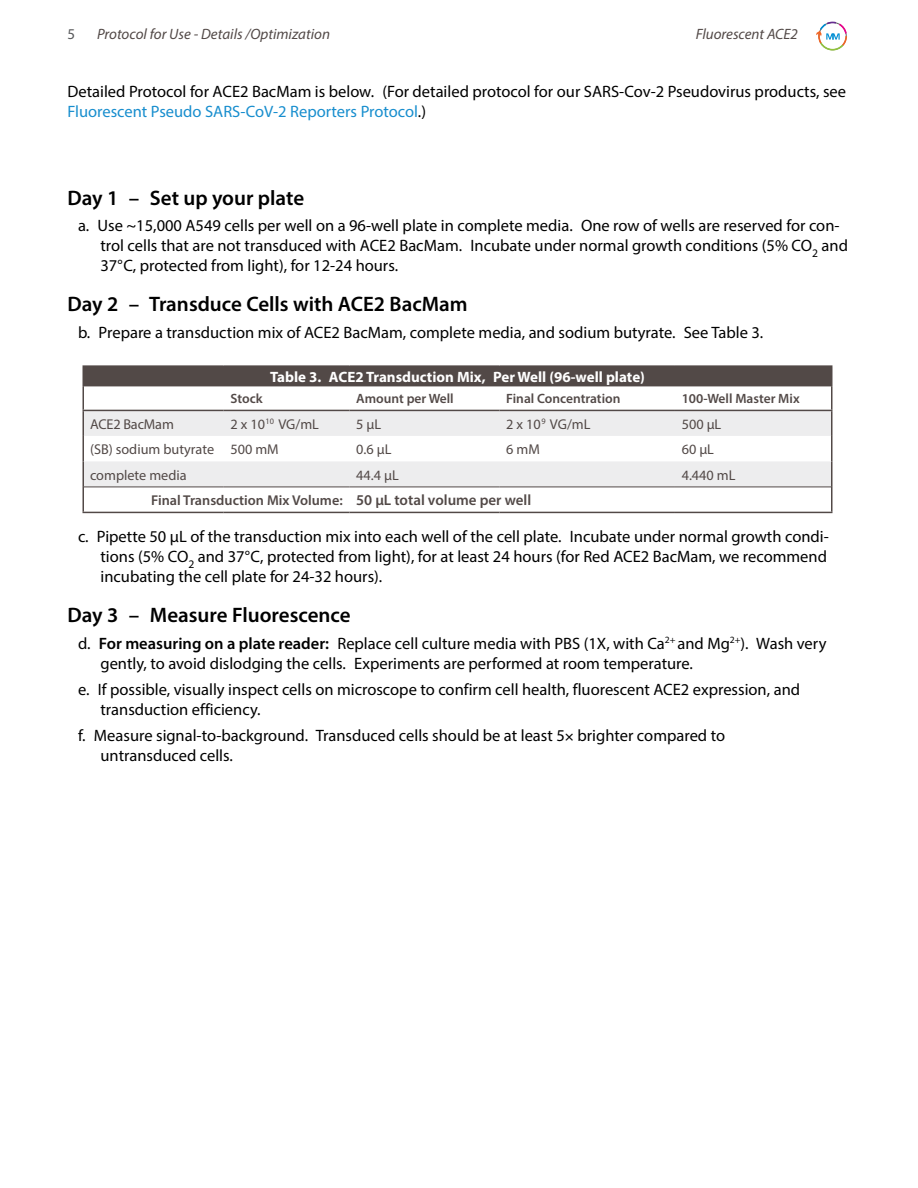
<style>
.page{position:relative;width:918px;height:1188px;background:#fff}
.page>*{position:absolute;margin:0;border:0;box-sizing:border-box;transform-origin:0 0}
.H2_Sub_Section{font:600 21px "Myriad Pro";color:#000}
.Body_Text{font:16.5px/19.8px "Myriad Pro";color:#000}
.Running_Head{font:italic 15px "Myriad Pro";color:#524947}
.TBL_Header-reactions{font:700 15px "Myriad Pro";color:#fff}
.TBL_Cell_Body{font:600 15px "Myriad Pro";color:#524947}
.t1{font:15px "Myriad Pro";color:#58595b}
.TBL_Cell_Body-2{font:14.25px "Myriad Pro";color:#524947}
.TBL_Cell_Body-3{font:600 14.25px "Myriad Pro";color:#524947}
.TBL_Cell_Body-4{font:600 13.5px "Myriad Pro";color:#524947}
.s1{color:#188ece}
.s2{font-weight:600}
</style>
<div class="page">
<svg style="left:816px;top:21px;width:31px;height:30px"></svg>
<div style="left:83px;top:366px;width:749px;height:20px;background:#524947"></div>
<svg style="left:84px;top:386px;width:747px;height:126px"></svg>
<svg style="left:84px;top:411px;width:747px;height:76px;fill:#ededee"></svg>
<hr style="left:82px;top:386px;width:2px;height:24px;background:#524947">
<hr style="left:82px;top:410px;width:142px;height:1px;background:#524947">
<hr style="left:82px;top:411px;width:2px;height:25px;background:#524947">
<hr style="left:224px;top:410px;width:126px;height:1px;background:#524947">
<hr style="left:350px;top:410px;width:150px;height:1px;background:#524947">
<hr style="left:500px;top:410px;width:175px;height:1px;background:#524947">
<hr style="left:675px;top:410px;width:158px;height:1px;background:#524947">
<hr style="left:82px;top:436px;width:2px;height:25px;background:#524947">
<hr style="left:675px;top:512px;width:158px;height:1px;background:#524947">
<hr style="left:82px;top:365px;width:142px;height:2px;background:#524947">
<svg style="left:82px;top:367px;width:1px;height:19px"></svg>
<hr style="left:224px;top:365px;width:126px;height:2px;background:#524947">
<hr style="left:350px;top:365px;width:150px;height:2px;background:#524947">
<hr style="left:500px;top:365px;width:175px;height:2px;background:#524947">
<hr style="left:675px;top:365px;width:158px;height:2px;background:#524947">
<hr style="left:82px;top:487px;width:2px;height:25px;background:#524947">
<hr style="left:82px;top:512px;width:142px;height:1px;background:#524947">
<hr style="left:224px;top:512px;width:126px;height:1px;background:#524947">
<hr style="left:350px;top:512px;width:150px;height:1px;background:#524947">
<hr style="left:500px;top:512px;width:175px;height:1px;background:#524947">
<hr style="left:82px;top:461px;width:2px;height:26px;background:#524947">
<svg style="left:831px;top:386px;width:1px;height:126px"></svg>
<hr style="left:84px;top:487px;width:140px;height:1px;background:#524947">
<hr style="left:224px;top:487px;width:126px;height:1px;background:#524947">
<hr style="left:350px;top:487px;width:150px;height:1px;background:#524947">
<hr style="left:500px;top:487px;width:175px;height:1px;background:#524947">
<hr style="left:675px;top:487px;width:156px;height:1px;background:#524947">
<p class="t1" style="left:68px;top:25px;width:9px">5</p>
<p class="Running_Head" style="left:97px;top:25px;width:234px">Protocol for Use - Details /Optimization</p>
<p class="Running_Head" style="left:696px;top:25px;width:104px">Fluorescent ACE2</p>
<p class="Body_Text" style="left:68px;top:82px;width:780px">Detailed Protocol for ACE2 BacMam is below. (For detailed protocol for our SARS-Cov-2 Pseudovirus products, see<br><span class="s1">Fluorescent Pseudo SARS-CoV-2 Reporters Protocol</span>.)</p>
<p class="H2_Sub_Section" style="left:68px;top:184px;width:238px">Day 1 – Set up your plate</p>
<p class="Body_Text" style="left:100px;top:216px;width:749px;text-indent:-22px">a. Use ~15,000 A549 cells per well on a 96-well plate in complete media. One row of wells are reserved for con&shy;trol cells that are not transduced with ACE2 BacMam. Incubate under normal growth conditions (5% CO<sub>2</sub> and<br>37°C, protected from light), for 12-24 hours.</p>
<p class="H2_Sub_Section" style="left:68px;top:291px;width:402px">Day 2 – Transduce Cells with ACE2 BacMam</p>
<p class="Body_Text" style="left:78px;top:322px;width:687px">b. Prepare a transduction mix of ACE2 BacMam, complete media, and sodium butyrate. See Table 3.</p>
<p class="TBL_Header-reactions" style="left:270px;top:367px;width:376px">Table 3. ACE2 Transduction Mix, Per Well (96-well plate)</p>
<p class="TBL_Cell_Body-4" style="left:230px;top:390px;width:34px">Stock</p>
<p class="TBL_Cell_Body-4" style="left:356px;top:390px;width:99px">Amount per Well</p>
<p class="TBL_Cell_Body-4" style="left:506px;top:390px;width:116px">Final Concentration</p>
<p class="TBL_Cell_Body-4" style="left:682px;top:390px;width:119px">100-Well Master Mix</p>
<p class="TBL_Cell_Body-2" style="left:90px;top:415px;width:85px">ACE2 BacMam</p>
<p class="TBL_Cell_Body-2" style="left:230px;top:415px;width:90px">2 x 10<sup>10</sup> VG/mL</p>
<p class="TBL_Cell_Body-2" style="left:356px;top:415px;width:26px">5 μL</p>
<p class="TBL_Cell_Body-2" style="left:506px;top:415px;width:86px">2 x 10<sup>9</sup> VG/mL</p>
<p class="TBL_Cell_Body-2" style="left:682px;top:415px;width:41px">500 μL</p>
<p class="TBL_Cell_Body-2" style="left:90px;top:440px;width:126px">(SB) sodium butyrate</p>
<p class="TBL_Cell_Body-2" style="left:230px;top:440px;width:50px">500 mM</p>
<p class="TBL_Cell_Body-2" style="left:356px;top:440px;width:37px">0.6 μL</p>
<p class="TBL_Cell_Body-2" style="left:506px;top:440px;width:35px">6 mM</p>
<p class="TBL_Cell_Body-2" style="left:682px;top:440px;width:34px">60 μL</p>
<p class="TBL_Cell_Body-2" style="left:90px;top:466px;width:98px">complete media</p>
<p class="TBL_Cell_Body-2" style="left:356px;top:466px;width:44px">44.4 μL</p>
<p class="TBL_Cell_Body-2" style="left:682px;top:466px;width:55px">4.440 mL</p>
<p class="TBL_Cell_Body-3" style="left:151px;top:491px;width:193px">Final Transduction Mix Volume:</p>
<p class="TBL_Cell_Body" style="left:356px;top:491px;width:177px">50 μL total volume per well</p>
<p class="Body_Text" style="left:100px;top:527px;width:730px;text-align:justify;text-indent:-22px">c. Pipette 50 μL of the transduction mix into each well of the cell plate. Incubate under normal growth condi&shy;tions (5% CO<sub>2</sub> and 37°C, protected from light), for at least 24 hours (for Red ACE2 BacMam, we recommend incubating the cell plate for 24-32 hours).</p>
<p class="H2_Sub_Section" style="left:68px;top:602px;width:285px">Day 3 – Measure Fluorescence</p>
<p class="Body_Text" style="left:100px;top:633px;width:728px;text-indent:-22px">d. <span class="s2">For measuring on a plate reader:</span> Replace cell culture media with PBS (1X, with Ca<sup>2+</sup> and Mg<sup>2+</sup>). Wash very gently, to avoid dislodging the cells. Experiments are performed at room temperature.</p>
<p class="Body_Text" style="left:100px;top:679px;width:701px;text-indent:-22px">e. If possible, visually inspect cells on microscope to confirm cell health, fluorescent ACE2 expression, and transduction efficiency.</p>
<p class="Body_Text" style="left:100px;top:726px;width:626px;text-indent:-22px">f. Measure signal-to-background. Transduced cells should be at least 5 brighter compared to untransduced cells.</p>
</div>
